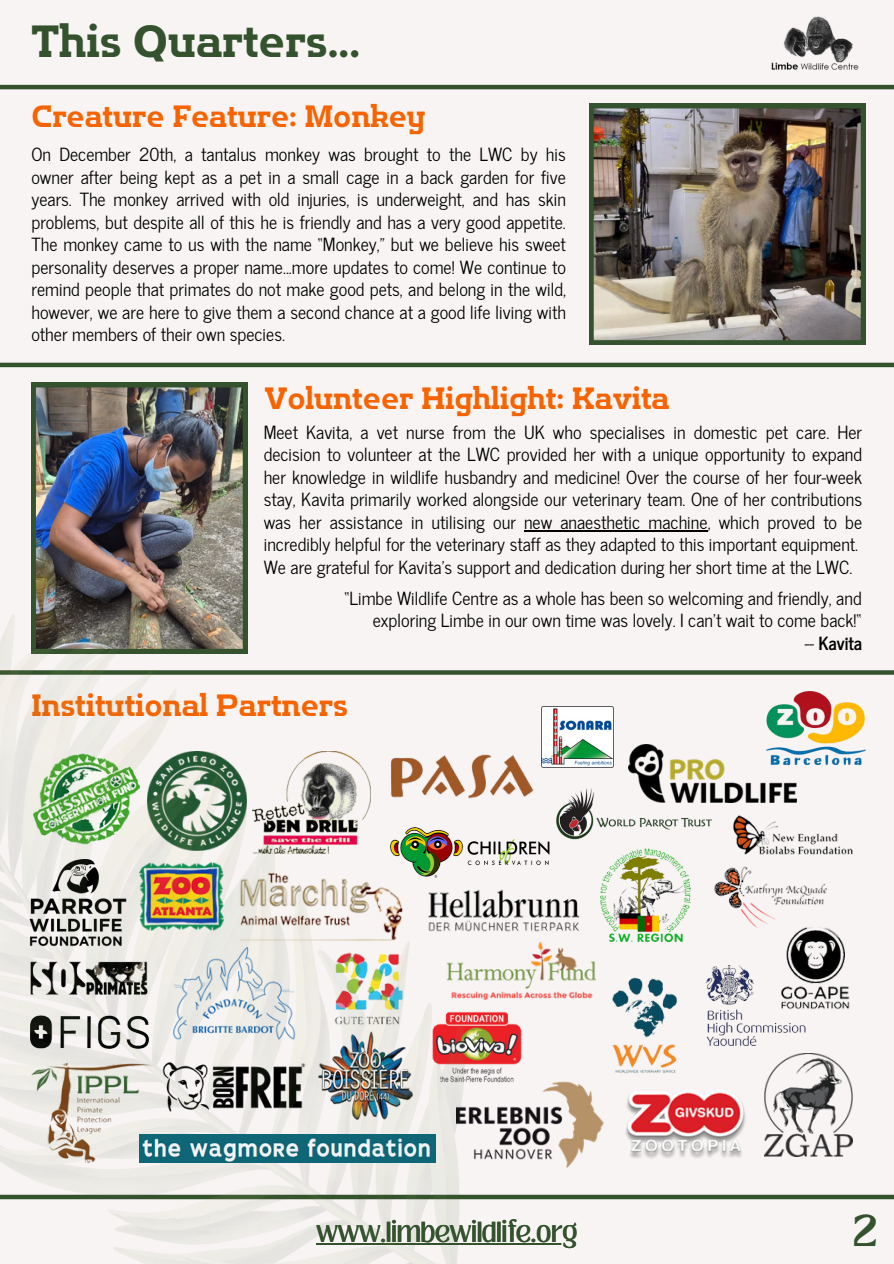
<style>
.page{position:relative;width:894px;height:1264px;background:#fff}
.page>*{position:absolute;margin:0;border:0;box-sizing:border-box;transform-origin:0 0}
.t1{font:45px "Flatory Slab 700";color:#34522d}
.t2{font:700 34.2px "Loubag";color:#34522d}
.t3{font:30.75px "Flatory Slab 700";color:#f66401}
.t4{font:22.2px "Loubag";color:#34522d}
.t5{font:18px/22.5px "News Cycle";color:#000;text-align:justify}
.t6{font:700 18px "News Cycle";color:#000}
.s1{font-weight:400}
</style>
<div class="page">
<div style="left:0;top:0;width:893px;height:1263px;background:#f8f4f4"></div>
<div style="left:0;top:1194px;width:893px;height:5px;background:#34522d"></div>
<img style="left:771px;top:16px;width:88px;height:54px">
<img style="left:31px;top:383px;width:216px;height:223px">
<hr style="left:0;top:363px;width:893px;height:4px;background:#34522d">
<svg style="left:563px;top:670px;width:330px;height:4px"></svg>
<hr style="left:0;top:85px;width:893px;height:4px;background:#34522d">
<img style="left:589px;top:104px;width:275px;height:241px">
<hr style="left:316px;top:1243px;width:261px;height:1px;background:#34522d">
<img style="left:563px;top:964px;width:32px;height:35px">
<img style="left:628px;top:744px;width:168px;height:58px">
<img style="left:733px;top:815px;width:120px;height:40px">
<img style="left:786px;top:929px;width:64px;height:81px">
<img style="left:563px;top:1081px;width:40px;height:86px">
<img style="left:764px;top:1053px;width:87px;height:103px">
<img style="left:625px;top:1089px;width:121px;height:69px">
<img style="left:714px;top:838px;width:116px;height:118px">
<img style="left:563px;top:899px;width:32px;height:65px">
<img style="left:705px;top:965px;width:115px;height:81px">
<img style="left:563px;top:780px;width:155px;height:66px">
<img style="left:600px;top:848px;width:90px;height:93px">
<img style="left:589px;top:970px;width:88px;height:104px">
<img style="left:0;top:606px;width:563px;height:657px">
<img style="left:140px;top:1134px;width:296px;height:28px">
<img style="left:766px;top:691px;width:99px;height:75px">
<img style="left:541px;top:706px;width:72px;height:61px">
<hr style="left:524px;top:530px;width:183px;height:1px;background:#000">
<p class="t1" style="left:31px;top:15px;width:330px">This Quarters...</p>
<p class="t3" style="left:31px;top:98px;width:395px">Creature Feature: Monkey</p>
<p class="t5" style="left:31px;top:142px;width:536px">On December 20th, a tantalus monkey was brought to the LWC by his owner after being kept as a pet in a small cage in a back garden for five years. The monkey arrived with old injuries, is underweight, and has skin problems, but despite all of this he is friendly and has a very good appetite.<br>The monkey came to us with the name “Monkey,” but we believe his sweet personality deserves a proper name...more updates to come! We continue to remind people that primates do not make good pets, and belong in the wild, however, we are here to give them a second chance at a good life living with other members of their own species.</p>
<h2 class="t3" style="left:265px;top:380px;width:406px">Volunteer Highlight: Kavita</h2>
<p class="t5" style="left:263px;top:420px;width:599px">Meet Kavita, a vet nurse from the UK who specialises in domestic pet care. Her decision to volunteer at the LWC provided her with a unique opportunity to expand her knowledge in wildlife husbandry and medicine! Over the course of her four-week stay, Kavita primarily worked alongside our veterinary team. One of her contributions was her assistance in utilising our new anaesthetic machine, which proved to be incredibly helpful for the veterinary staff as they adapted to this important equipment.</p>
<p class="t5" style="left:263px;top:555px;width:590px">We are grateful for Kavita’s support and dedication during her short time at the LWC.</p>
<p class="t5" style="left:344px;top:585px;width:518px;text-align:right">“Limbe Wildlife Centre as a whole has been so welcoming and friendly, and exploring Limbe in our own time was lovely. I can't wait to come back!“</p>
<p class="t6" style="left:804px;top:627px;width:59px"><span class="s1">--</span> Kavita</p>
<p class="t3" style="left:31px;top:687px;width:317px">Institutional Partners</p>
<h2 class="t4" style="left:316px;top:1214px;width:262px">www.limbewildlife.org</h2>
<p class="t2" style="left:852px;top:1203px;width:26px">2</p>
</div>
